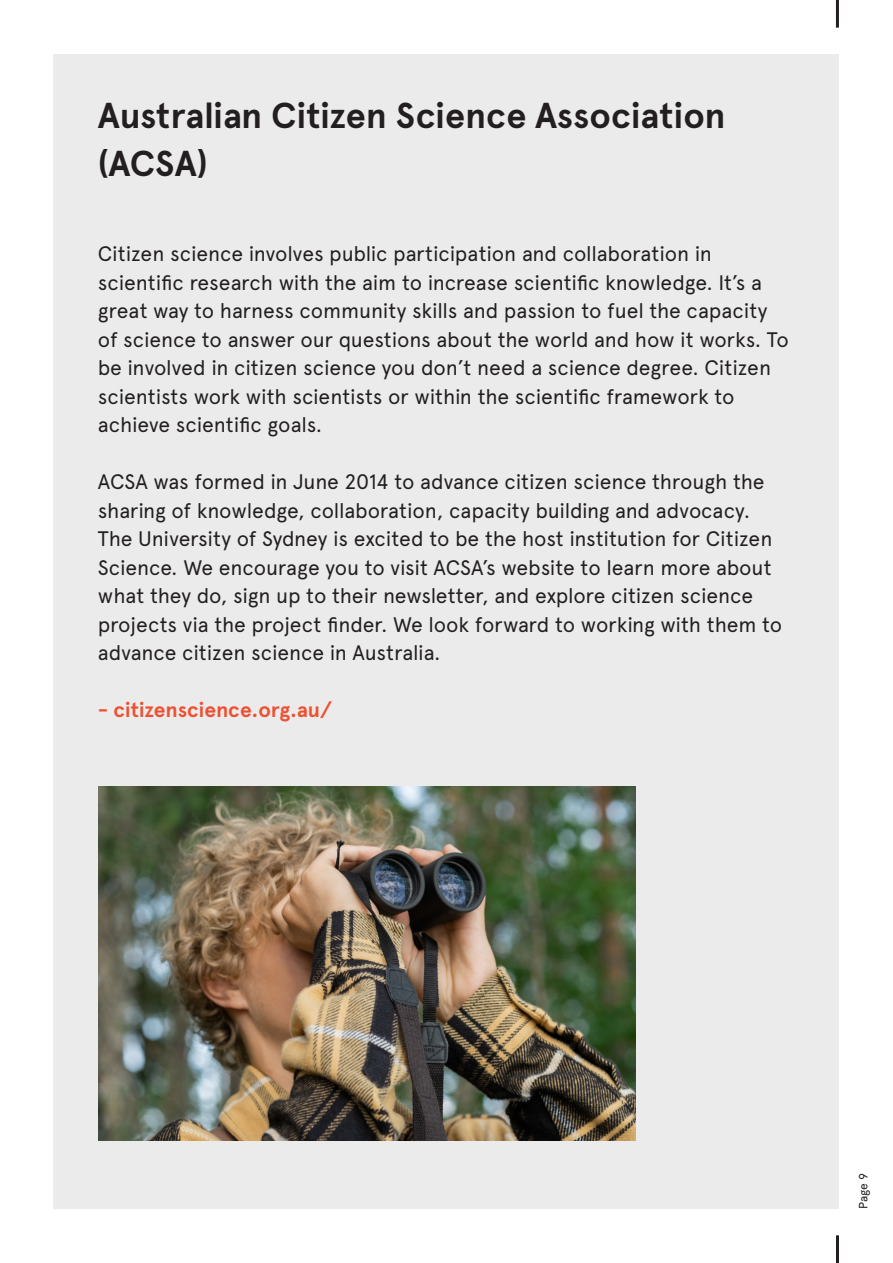
<style>
.page{position:relative;width:893px;height:1263px;background:#fff}
.page>*{position:absolute;margin:0;border:0;box-sizing:border-box;transform-origin:0 0}
.t1{font:700 36px/48px "Apercu Pro";color:#231f20}
.t2{font:21px/28.5px "Apercu Pro";letter-spacing:-.005em;color:#231f20}
.t3{font:700 21px "Apercu Pro";letter-spacing:-.005em;color:#ed5132}
.t4{font:12px "Apercu Pro";color:#231f20}
</style>
<div class="page">
<hr style="left:836px;top:0;width:3px;height:28px;background:#231f20">
<hr style="left:836px;top:1235px;width:3px;height:28px;background:#231f20">
<div style="left:54px;top:54px;width:785px;height:1155px;background:#ebebec"></div>
<img style="left:98px;top:787px;width:538px;height:353px">
<p class="t1" style="left:98px;top:90px;width:629px">Australian Citizen Science Association (ACSA)</p>
<p class="t2" style="left:98px;top:238px;width:692px">Citizen science involves public participation and collaboration in scientific research with the aim to increase scientific knowledge. It’s a great way to harness community skills and passion to fuel the capacity of science to answer our questions about the world and how it works. To be involved in citizen science you don’t need a science degree. Citizen scientists work with scientists or within the scientific framework to achieve scientific goals.</p>
<p class="t2" style="left:98px;top:466px;width:668px">ACSA was formed in June 2014 to advance citizen science through the sharing of knowledge, collaboration, capacity building and advocacy.</p>
<p class="t2" style="left:98px;top:523px;width:686px">The University of Sydney is excited to be the host institution for Citizen Science. We encourage you to visit ACSA’s website to learn more about what they do, sign up to their newsletter, and explore citizen science projects via the project finder. We look forward to working with them to advance citizen science in Australia.</p>
<p class="t3" style="left:98px;top:694px;width:235px">- citizenscience.org.au/</p>
<p class="t4" style="left:854px;top:1209px;width:38px;rotate:-90deg">Page 9</p>
</div>
